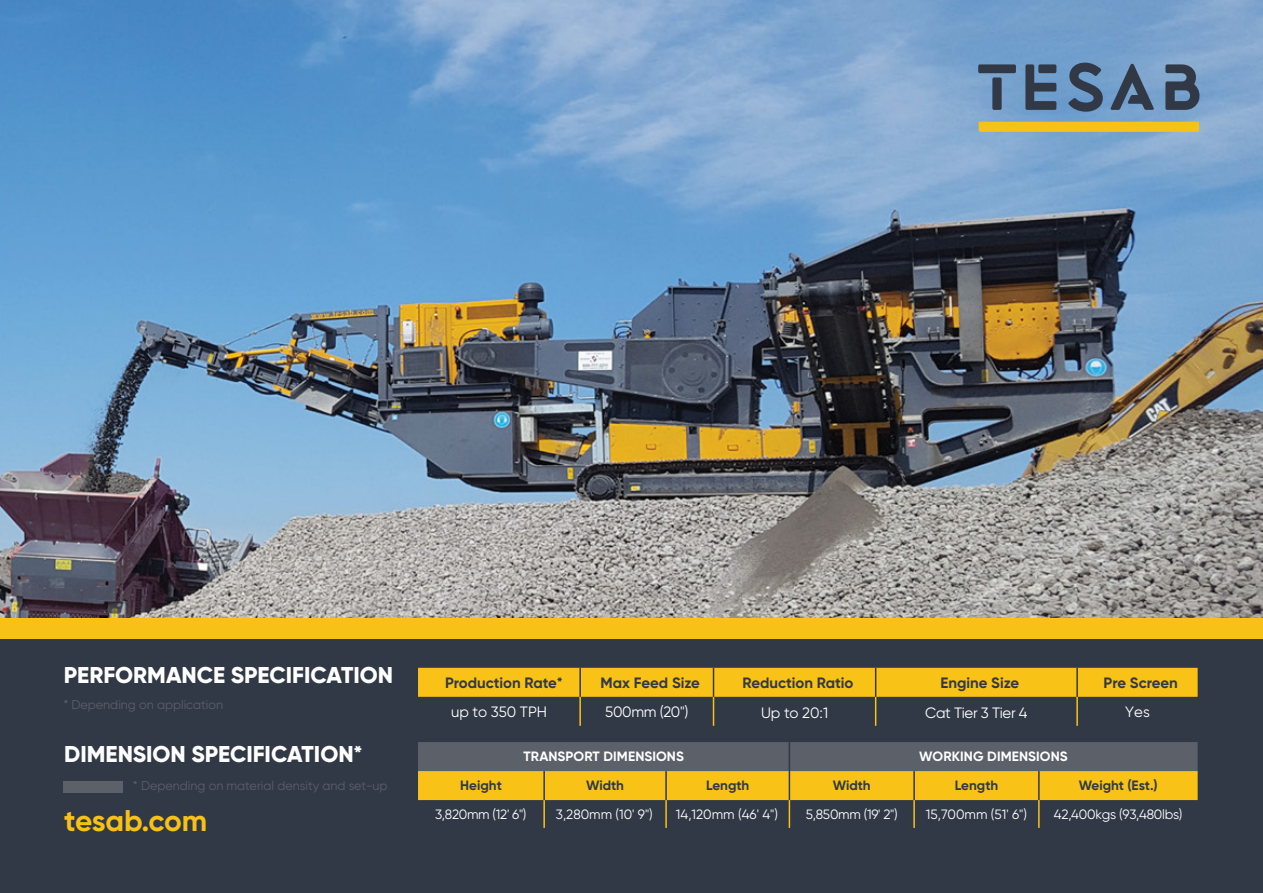
<style>
.page{position:relative;width:1263px;height:893px;background:#fff}
.page>*{position:absolute;margin:0;border:0;box-sizing:border-box;transform-origin:0 0}
.t1{font:700 29.85px "Gilroy";letter-spacing:-.01em;color:#f8c117}
.t2{font:800 22.8px "Gilroy";color:#fff}
.t3{font:700 15px "Gilroy";color:#313946}
.t4{font:15px "Gilroy";letter-spacing:-.02em;color:#fff}
.t5{font:13.5px "Gilroy";letter-spacing:-.02em;color:#fff}
.t6{font:700 13.5px "Gilroy";color:#313946}
.t7{font:700 13.5px "Gilroy";letter-spacing:.01em;color:#fff}
.t8{font:13.5px "Gilroy";color:#fff}
.t9{font:12.6px "Gilroy";color:#5b6069}
</style>
<div class="page">
<img style="left:0;top:0;width:1263px;height:619px">
<div style="left:979px;top:122px;width:220px;height:10px;background:#f8c117"></div>
<div style="left:978px;top:64px;width:38px;height:9px;background:#313946;border-radius:2px"></div>
<div style="left:992px;top:77px;width:10px;height:33px;background:#313946;border-radius:2px"></div>
<svg style="left:1068px;top:63px;width:35px;height:49px;background:#4e6885"></svg>
<svg style="left:1110px;top:64px;width:44px;height:46px;background:#5b7795"></svg>
<svg style="left:1165px;top:64px;width:36px;height:46px;background:#4c6077"></svg>
<svg style="left:1025px;top:64px;width:31px;height:46px"></svg>
<div style="left:0;top:633px;width:1263px;height:260px;background:#313946"></div>
<div style="left:0;top:619px;width:1263px;height:20px;background:#f8c117"></div>
<svg style="left:418px;top:742px;width:779px;height:86px"></svg>
<hr style="left:913px;top:771px;width:2px;height:29px;background:#313946">
<hr style="left:1038px;top:771px;width:2px;height:29px;background:#313946">
<hr style="left:1038px;top:800px;width:2px;height:28px;background:#f9c217">
<svg style="left:418px;top:668px;width:779px;height:58px"></svg>
<hr style="left:1076px;top:668px;width:2px;height:29px;background:#313946">
<div style="left:63px;top:781px;width:60px;height:11px;background:#5b6069"></div>
<h2 class="t2" style="left:64px;top:665px;width:331px">PERFORMANCE SPECIFICATION</h2>
<p class="t9" style="left:63px;top:699px;width:161px">* Depending on application</p>
<h2 class="t2" style="left:64px;top:743px;width:300px">DIMENSION SPECIFICATION*</h2>
<p class="t9" style="left:133px;top:780px;width:256px">* Depending on material density and set-up</p>
<h1 class="t1" style="left:64px;top:807px;width:145px">tesab.com</h1>
<p class="t3" style="left:445px;top:676px;width:119px">Production Rate*</p>
<p class="t3" style="left:601px;top:676px;width:101px">Max Feed Size</p>
<p class="t3" style="left:743px;top:676px;width:112px">Reduction Ratio</p>
<p class="t3" style="left:940px;top:676px;width:80px">Engine Size</p>
<p class="t3" style="left:1104px;top:676px;width:76px">Pre Screen</p>
<p class="t4" style="left:451px;top:705px;width:97px">up to 350 TPH</p>
<p class="t4" style="left:605px;top:705px;width:85px">500mm (20")</p>
<p class="t4" style="left:761px;top:706px;width:69px">Up to 20:1</p>
<p class="t4" style="left:925px;top:706px;width:104px">Cat Tier 3 Tier 4</p>
<p class="t4" style="left:1125px;top:705px;width:26px">Yes</p>
<p class="t7" style="left:523px;top:751px;width:162px">TRANSPORT DIMENSIONS</p>
<p class="t7" style="left:919px;top:751px;width:150px">WORKING DIMENSIONS</p>
<p class="t6" style="left:460px;top:780px;width:43px">Height</p>
<p class="t6" style="left:586px;top:780px;width:39px">Width</p>
<p class="t6" style="left:706px;top:780px;width:45px">Length</p>
<p class="t6" style="left:833px;top:780px;width:39px">Width</p>
<p class="t6" style="left:955px;top:780px;width:45px">Length</p>
<p class="t6" style="left:1079px;top:780px;width:80px">Weight (Est.)</p>
<p class="t5" style="left:435px;top:809px;width:93px">3,820mm (12' 6")</p>
<p class="t5" style="left:806px;top:809px;width:93px">5,850mm (19' 2")</p>
<p class="t5" style="left:556px;top:809px;width:98px">3,280mm (10' 9")</p>
<p class="t8" style="left:676px;top:809px;width:103px">14,120mm (46' 4")</p>
<p class="t8" style="left:926px;top:809px;width:103px">15,700mm (51' 6")</p>
<p class="t5" style="left:1054px;top:809px;width:130px">42,400kgs (93,480lbs)</p>
</div>
